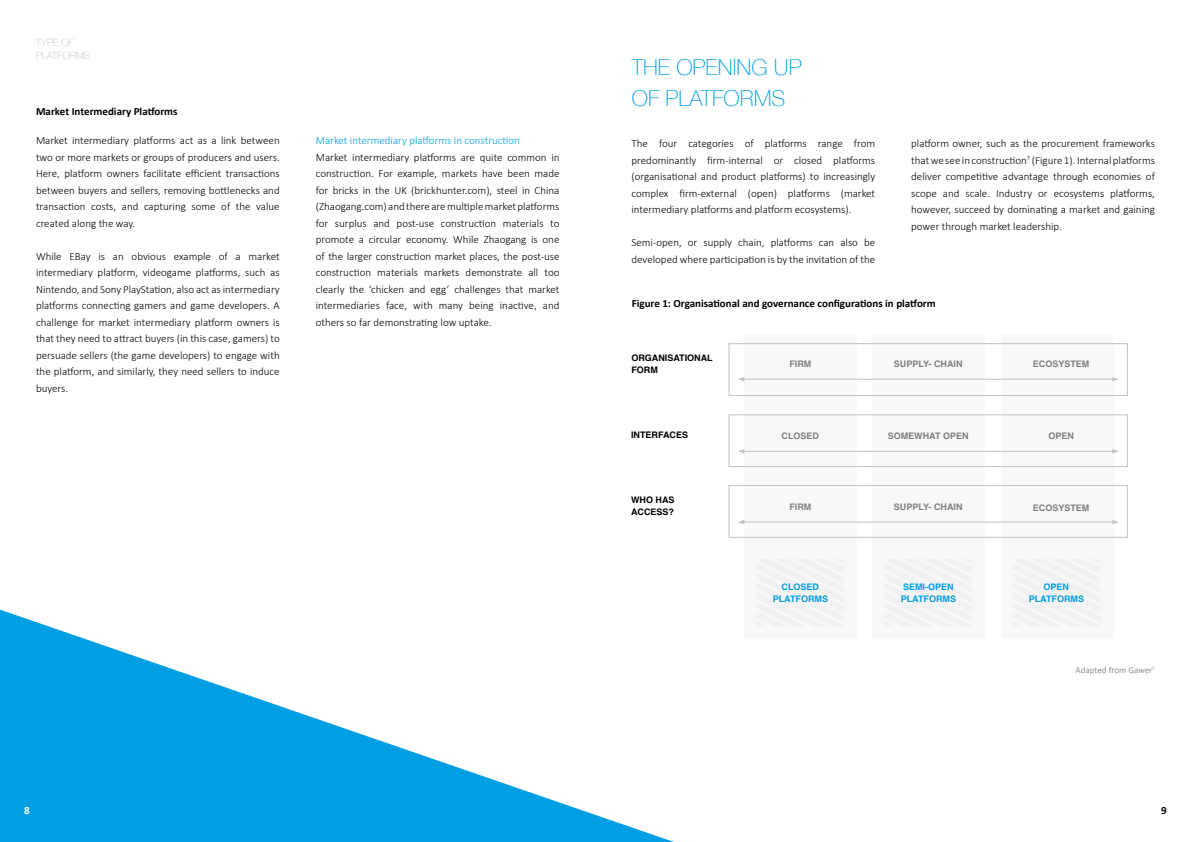
<style>
.page{position:relative;width:1191px;height:842px;background:#fff}
.page>*{position:absolute;margin:0;border:0;box-sizing:border-box;transform-origin:0 0}
.t1{font:100 22px/31px "Helvetica Neue";color:#009fe3}
.t2{font:300 11px/16.5px "Calibri";color:#010202;text-align:justify}
.t3{font:700 11px "Calibri";color:#000}
.t4{font:300 11px "Calibri";color:#009fe3}
.t5{font:700 11px "Calibri";color:#010202}
.t6{font:700 11px "Calibri";color:#fff}
.t7{font:100 10px/13px "Helvetica Neue";color:#c3c1c1}
.t8{font:700 9px "Helvetica";color:#807f7e}
.t9{font:700 9px/12px "Helvetica";color:#009fe3;text-align:center}
.t10{font:700 9px/12px "Helvetica";color:#000}
.t11{font:9px "Calibri";color:#939191}
</style>
<div class="page">
<div style="left:744px;top:334px;width:112px;height:304px;background:#f9f8f8"></div>
<div style="left:872px;top:334px;width:112px;height:304px;background:#f9f8f8"></div>
<div style="left:1001px;top:334px;width:112px;height:304px;background:#f9f8f8"></div>
<svg style="left:0;top:610px;width:674px;height:232px"></svg>
<hr style="left:742px;top:379px;width:372px;height:1px;background:#c3c1c1">
<svg style="left:1112px;top:377px;width:6px;height:4px"></svg>
<svg style="left:738px;top:377px;width:6px;height:4px"></svg>
<hr style="left:742px;top:451px;width:372px;height:1px;background:#c3c1c1">
<svg style="left:1112px;top:449px;width:6px;height:5px"></svg>
<svg style="left:738px;top:449px;width:6px;height:5px"></svg>
<hr style="left:742px;top:522px;width:372px;height:1px;background:#c3c1c1">
<svg style="left:1112px;top:520px;width:6px;height:4px"></svg>
<svg style="left:738px;top:520px;width:6px;height:4px"></svg>
<div style="left:728px;top:343px;width:399px;height:53px;border:1px solid #c3c1c1"></div>
<div style="left:728px;top:415px;width:399px;height:52px;border:1px solid #c3c1c1"></div>
<div style="left:728px;top:485px;width:399px;height:53px;border:1px solid #c3c1c1"></div>
<p class="t7" style="left:36px;top:35px;width:56px">TYPE OF<br>PLATFORMS</p>
<p class="t5" style="left:36px;top:103px;width:143px">Market Intermediary Platforms</p>
<p class="t2" style="left:36px;top:132px;width:245px">Market intermediary platforms act as a link between two or more markets or groups of producers and users.<br>Here, platform owners facilitate efficient transactions between buyers and sellers, removing bottlenecks and transaction costs, and capturing some of the value created along the way.</p>
<p class="t2" style="left:36px;top:248px;width:245px">While EBay is an obvious example of a market intermediary platform, videogame platforms, such as Nintendo, and Sony PlayStation, also act as intermediary platforms connecting gamers and game developers. A challenge for market intermediary platform owners is that they need to attract buyers (in this case, gamers) to persuade sellers (the game developers) to engage with the platform, and similarly, they need sellers to induce buyers.</p>
<p class="t4" style="left:316px;top:134px;width:206px">Market intermediary platforms in construction</p>
<p class="t2" style="left:316px;top:149px;width:245px">Market intermediary platforms are quite common in construction. For example, markets have been made for bricks in the UK (brickhunter.com), steel in China (Zhaogang.com) and there are multiple market platforms for surplus and post-use construction materials to promote a circular economy. While Zhaogang is one of the larger construction market places, the post-use construction materials markets demonstrate all too clearly the ‘chicken and egg’ challenges that market intermediaries face, with many being inactive, and others so far demonstrating low uptake.</p>
<h1 class="t1" style="left:631px;top:51px;width:171px">THE OPENING UP<br>OF PLATFORMS</h1>
<p class="t2" style="left:631px;top:135px;width:245px">The four categories of platforms range from predominantly firm-internal or closed platforms (organisational and product platforms) to increasingly complex firm-external (open) platforms (market intermediary platforms and platform ecosystems).</p>
<p class="t2" style="left:631px;top:234px;width:245px">Semi-open, or supply chain, platforms can also be developed where participation is by the invitation of the</p>
<p class="t2" style="left:911px;top:135px;width:245px">platform owner, such as the procurement frameworks that we see in construction<sup>7</sup> (Figure 1). Internal platforms deliver competitive advantage through economies of scope and scale. Industry or ecosystems platforms, however, succeed by dominating a market and gaining power through market leadership.</p>
<p class="t3" style="left:631px;top:296px;width:306px">Figure 1: Organisational and governance configurations in platform</p>
<p class="t10" style="left:631px;top:352px;width:83px">ORGANISATIONAL<br>FORM</p>
<p class="t8" style="left:789px;top:357px;width:23px">FIRM</p>
<p class="t8" style="left:894px;top:357px;width:70px">SUPPLY- CHAIN</p>
<p class="t8" style="left:1033px;top:357px;width:58px">ECOSYSTEM</p>
<p class="t10" style="left:631px;top:429px;width:59px">INTERFACES</p>
<p class="t8" style="left:781px;top:428px;width:39px">CLOSED</p>
<p class="t8" style="left:887px;top:428px;width:82px">SOMEWHAT OPEN</p>
<p class="t8" style="left:1048px;top:428px;width:27px">OPEN</p>
<p class="t10" style="left:631px;top:494px;width:45px">WHO HAS<br>ACCESS?</p>
<p class="t8" style="left:789px;top:500px;width:23px">FIRM</p>
<p class="t8" style="left:894px;top:500px;width:70px">SUPPLY- CHAIN</p>
<p class="t8" style="left:1033px;top:500px;width:58px">ECOSYSTEM</p>
<p class="t9" style="left:772px;top:581px;width:57px">CLOSED<br>PLATFORMS</p>
<p class="t9" style="left:900px;top:581px;width:57px;text-align:left">SEMI-OPEN<br>PLATFORMS</p>
<p class="t9" style="left:1028px;top:581px;width:57px">OPEN<br>PLATFORMS</p>
<p class="t11" style="left:1075px;top:664px;width:81px">Adapted from Gawer<sup>7</sup></p>
<p class="t6" style="left:24px;top:803px;width:7px">8</p>
<p class="t3" style="left:1161px;top:803px;width:7px">9</p>
</div>
